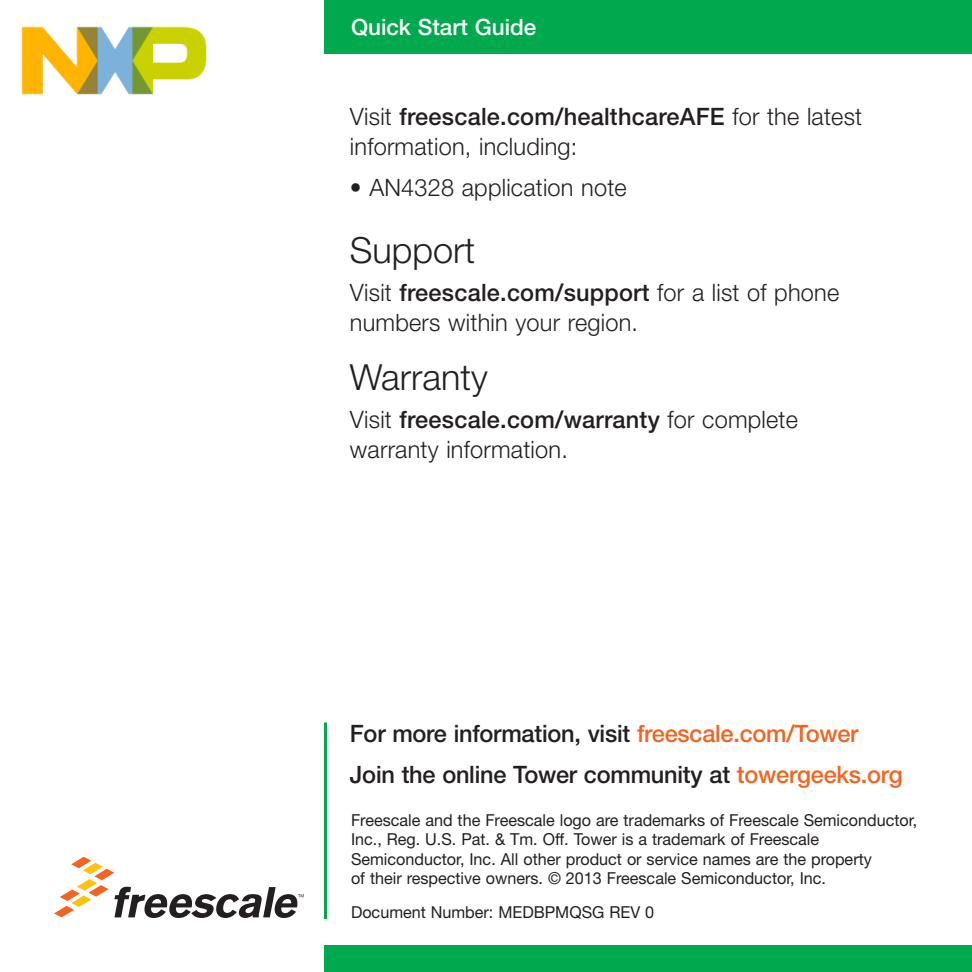
<style>
.page{position:relative;width:972px;height:972px;background:#fff}
.page>*{position:absolute;margin:0;border:0;box-sizing:border-box;transform-origin:0 0}
.t1{font:300 36px "Helvetica Neue LT Pro";color:#231f20}
.t2{font:300 24px/30px "Helvetica Neue LT Pro";letter-spacing:.01em;color:#231f20}
.t3{font:500 24px/41.1px "Helvetica Neue LT Pro";letter-spacing:-.01em;color:#231f20}
.t4{font:500 22.5px "Helvetica Neue LT Pro";color:#fff}
.t5{font:16.5px/19.5px "Helvetica Neue LT Pro";color:#231f20}
.s1{font-weight:500}
.s2{color:#f36421}
</style>
<div class="page">
<hr style="left:324px;top:723px;width:3px;height:196px;background:#00a94e">
<div style="left:324px;top:0;width:648px;height:54px;background:#00a94e"></div>
<div style="left:324px;top:945px;width:648px;height:27px;background:#00a94e"></div>
<svg style="left:54px;top:857px;width:250px;height:61px"></svg>
<img style="left:21px;top:26px;width:186px;height:69px">
<h3 class="t4" style="left:351px;top:13px;width:187px">Quick Start Guide</h3>
<h2 class="t2" style="left:350px;top:101px;width:514px">Visit <span class="s1">freescale.com/healthcareAFE</span> for the latest information, including:</h2>
<h2 class="t2" style="left:350px;top:172px;width:278px">• AN4328 application note</h2>
<h1 class="t1" style="left:350px;top:228px;width:127px">Support</h1>
<h2 class="t2" style="left:350px;top:277px;width:491px">Visit <span class="s1">freescale.com/support</span> for a list of phone numbers within your region.</h2>
<h1 class="t1" style="left:350px;top:355px;width:140px">Warranty</h1>
<h2 class="t2" style="left:350px;top:404px;width:450px">Visit <span class="s1">freescale.com/warranty</span> for complete warranty information.</h2>
<h2 class="t3" style="left:350px;top:713px;width:555px">For more information, visit <span class="s2">freescale.com/Tower<br></span>Join the online Tower community at <span class="s2">towergeeks.org</span></h2>
<p class="t5" style="left:351px;top:810px;width:568px">Freescale and the Freescale logo are trademarks of Freescale Semiconductor, Inc., Reg. U.S. Pat. &amp; Tm. Off. Tower is a trademark of Freescale Semiconductor, Inc. All other product or service names are the property<br>of their respective owners. © 2013 Freescale Semiconductor, Inc.</p>
<p class="t5" style="left:351px;top:902px;width:305px">Document Number: MEDBPMQSG REV 0</p>
</div>
